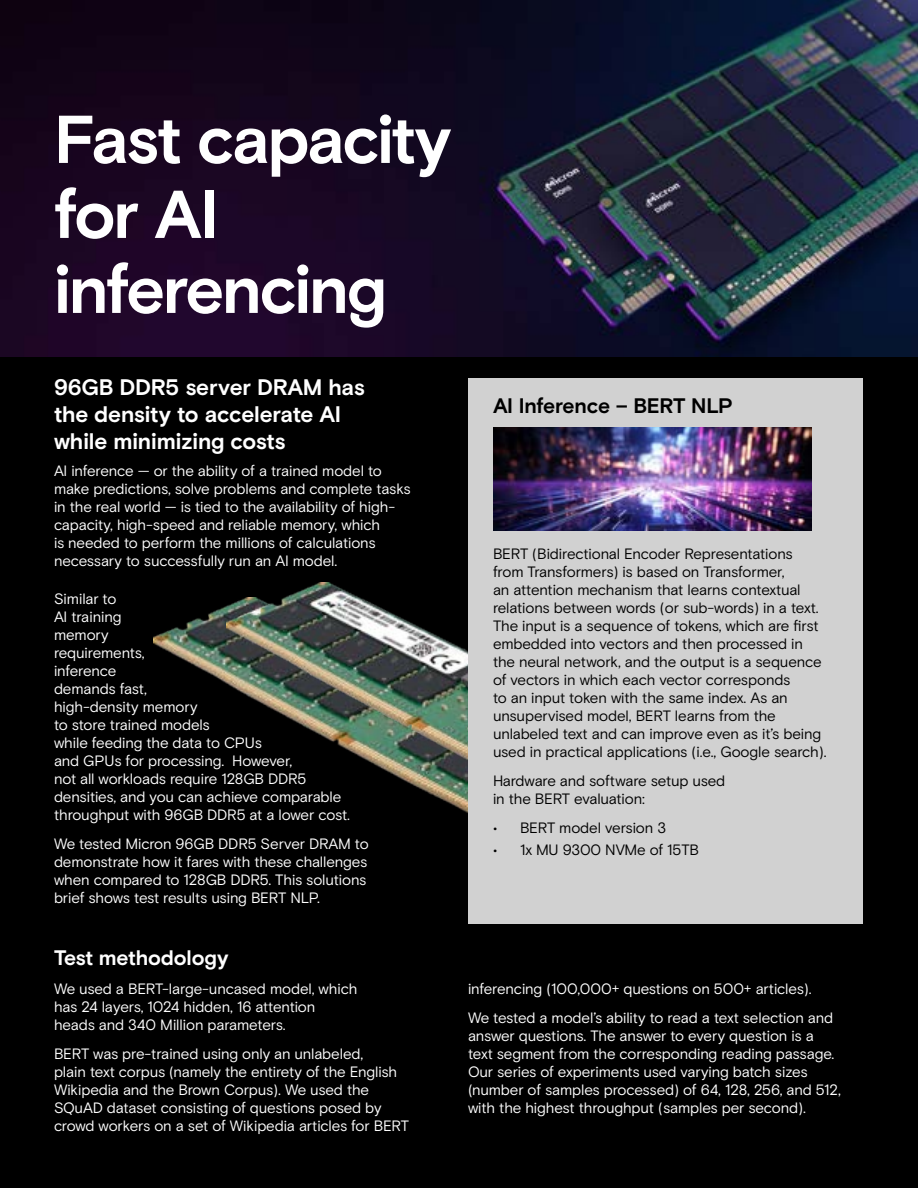
<style>
.page{position:relative;width:918px;height:1188px;background:#fff}
.page>*{position:absolute;margin:0;border:0;box-sizing:border-box;transform-origin:0 0}
.t1{font:700 67.5px/75px "Micron Basis";letter-spacing:-.04em;color:#fff}
.t2{font:700 22.5px/27px "Micron Basis";letter-spacing:-.005em;color:#fff}
.t3{font:700 21px "Micron Basis";letter-spacing:-.015em;color:#000}
.t4{font:700 21px "Micron Basis";letter-spacing:-.005em;color:#fff}
.t5{font:15px/18px "Micron Basis Off White";letter-spacing:-.01em;color:#fff}
.t6{font:15px/18px "Micron Basis Off White";letter-spacing:-.01em;color:#000}
</style>
<div class="page">
<div style="left:0;top:356px;width:918px;height:832px;background:#000"></div>
<img style="left:0;top:0;width:918px;height:356px">
<img style="left:153px;top:605px;width:316px;height:270px">
<img style="left:227px;top:583px;width:242px;height:277px">
<div style="left:469px;top:378px;width:394px;height:545px;background:#d1d1d1"></div>
<img style="left:493px;top:428px;width:319px;height:102px">
<h1 class="t1" style="left:54px;top:105px;width:399px">Fast capacity for AI inferencing</h1>
<h2 class="t2" style="left:54px;top:374px;width:312px">96GB DDR5 server DRAM has the density to accelerate AI while minimizing costs</h2>
<p class="t5" style="left:54px;top:463px;width:358px">AI inference — or the ability of a trained model to make predictions, solve problems and complete tasks in the real world — is tied to the availability of high&shy;capacity, high-speed and reliable memory, which<br>is needed to perform the millions of calculations necessary to successfully run an AI model.</p>
<p class="t5" style="left:54px;top:590px;width:298px">Similar to<br>AI training<br>memory<br>requirements,<br>inference<br>demands fast,<br>high-density memory<br>to store trained models<br>while feeding the data to CPUs<br>and GPUs for processing. However,<br>not all workloads require 128GB DDR5 densities, and you can achieve comparable throughput with 96GB DDR5 at a lower cost.</p>
<p class="t5" style="left:54px;top:835px;width:316px">We tested Micron 96GB DDR5 Server DRAM to demonstrate how it fares with these challenges when compared to 128GB DDR5. This solutions brief shows test results using BERT NLP.</p>
<h3 class="t4" style="left:54px;top:946px;width:176px">Test methodology</h3>
<p class="t5" style="left:54px;top:980px;width:305px">We used a BERT-large-uncased model, which has 24 layers, 1024 hidden, 16 attention heads and 340 Million parameters.</p>
<p class="t5" style="left:54px;top:1045px;width:357px">BERT was pre-trained using only an unlabeled,<br>plain text corpus (namely the entirety of the English Wikipedia and the Brown Corpus). We used the SQuAD dataset consisting of questions posed by crowd workers on a set of Wikipedia articles for BERT</p>
<h3 class="t3" style="left:493px;top:393px;width:241px">AI Inference – BERT NLP</h3>
<p class="t6" style="left:493px;top:545px;width:335px">BERT (Bidirectional Encoder Representations from Transformers) is based on Transformer,<br>an attention mechanism that learns contextual relations between words (or sub-words) in a text.<br>The input is a sequence of tokens, which are first embedded into vectors and then processed in the neural network, and the output is a sequence of vectors in which each vector corresponds<br>to an input token with the same index. As an unsupervised model, BERT learns from the unlabeled text and can improve even as it’s being used in practical applications (i.e., Google search).</p>
<p class="t6" style="left:493px;top:772px;width:234px">Hardware and software setup used in the BERT evaluation:</p>
<p class="t6" style="left:493px;top:819px;width:175px">• BERT model version 3</p>
<p class="t6" style="left:493px;top:841px;width:208px">• 1x MU 9300 NVMe of 15TB</p>
<p class="t5" style="left:468px;top:975px;width:367px;line-height:28.8px">inferencing (100,000+ questions on 500+ articles).<br>We tested a model’s ability to read a text selection and</p>
<p class="t5" style="left:468px;top:1027px;width:374px">answer questions. The answer to every question is a text segment from the corresponding reading passage.<br>Our series of experiments used varying batch sizes (number of samples processed) of 64, 128, 256, and 512, with the highest throughput (samples per second).</p>
</div>
